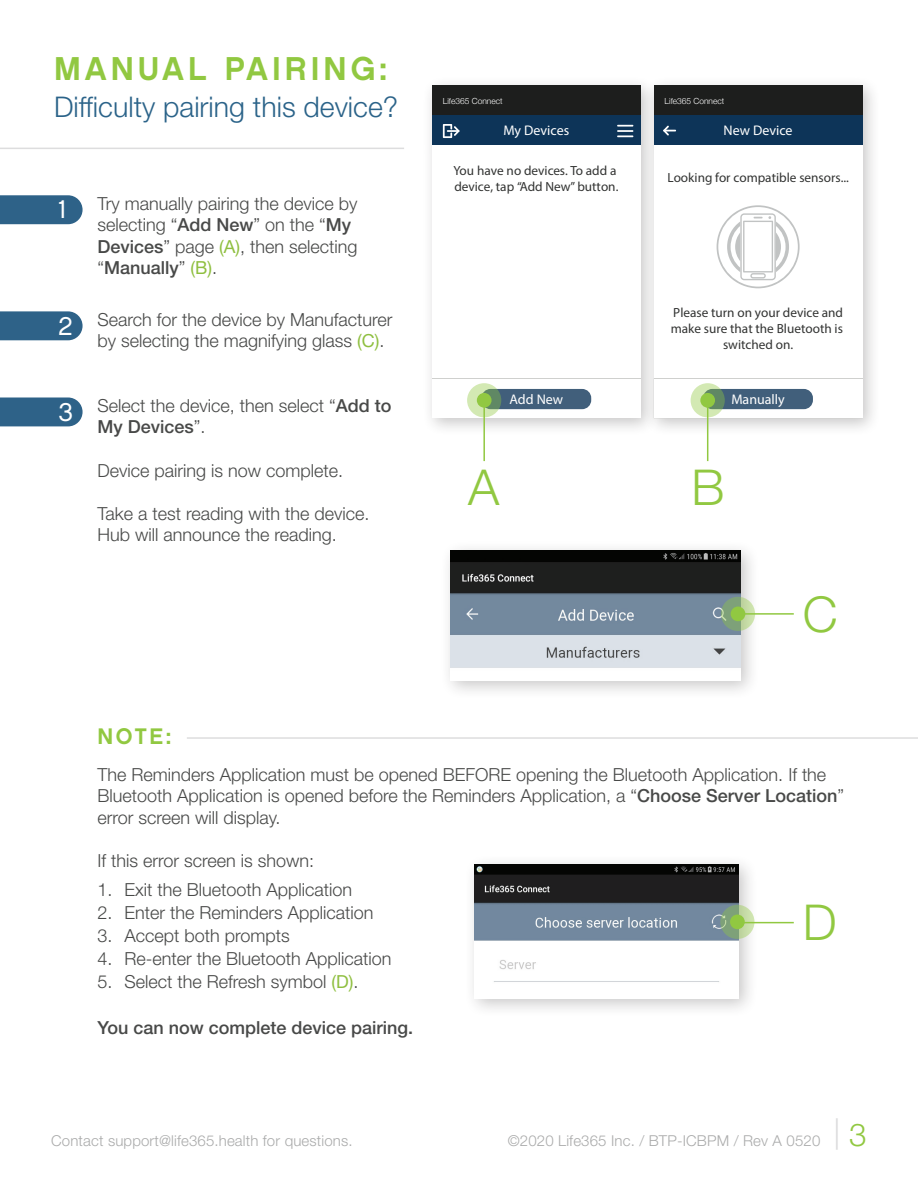
<style>
.page{position:relative;width:918px;height:1188px;background:#fff}
.page>*{position:absolute;margin:0;border:0;box-sizing:border-box;transform-origin:0 0}
.t1{font:300 49.5px "Helvetica Neue LT Std";color:#91c841}
.t2{font:33px "Chalet New York Nineteen Sixty";letter-spacing:.12em;color:#91c841}
.t3{font:300 28.5px "Helvetica Neue LT Std";color:#2b6389}
.t4{font:25.5px "Chalet London Nineteen Eighty";color:#fff}
.t5{font:22.5px "Chalet New York Nineteen Sixty";color:#91c841}
.t6{font:300 18px/21.6px "Helvetica Neue LT Std";color:#484948}
.t7{font:500 18px "Helvetica Neue LT Std";color:#484948}
.t8{font:300 15px "Helvetica Neue LT Std";letter-spacing:.01em;color:#aaabab}
.t9{font:13.95px "Myriad Pro";color:#fff}
.t10{font:13.2px/15.9px "Myriad Pro";color:#323332}
.t11{font:300 8.4px "Helvetica Neue";color:#fff}
.s1{font-weight:500}
.s2{font-weight:400;color:#8fbf40}
.s3{font-size:31.5px;color:#91c841}
</style>
<div class="page">
<div style="left:422px;top:75px;width:237px;height:362px;background:#231f20;opacity:.25"></div>
<div style="left:432px;top:85px;width:209px;height:333px;background:#fff"></div>
<div style="left:432px;top:115px;width:209px;height:30px;background:#0d3458"></div>
<div style="left:432px;top:85px;width:209px;height:30px;background:#1d1e1d"></div>
<div style="left:481px;top:389px;width:110px;height:20px;background:#415f7b;border-radius:9px"></div>
<svg style="left:617px;top:125px;width:16px;height:12px"></svg>
<svg style="left:443px;top:124px;width:17px;height:14px"></svg>
<hr style="left:432px;top:379px;width:209px;height:1px;background:#cfd0ce">
<div style="left:643px;top:75px;width:238px;height:362px;background:#231f20;opacity:.25"></div>
<div style="left:654px;top:86px;width:208px;height:332px;background:#fff"></div>
<div style="left:654px;top:115px;width:208px;height:30px;background:#0d3458"></div>
<div style="left:654px;top:86px;width:208px;height:29px;background:#1d1e1d"></div>
<div style="left:703px;top:389px;width:110px;height:20px;background:#415f7b;border-radius:9px"></div>
<svg style="left:663px;top:126px;width:13px;height:9px"></svg>
<svg style="left:717px;top:205px;width:83px;height:83px"></svg>
<hr style="left:654px;top:379px;width:208px;height:1px;background:#cfd0ce">
<svg style="left:0;top:195px;width:83px;height:29px;background:#386a8e"></svg>
<svg style="left:0;top:311px;width:83px;height:29px;background:#396a8e"></svg>
<div style="left:0;top:398px;width:83px;height:28px;background:#2e6288"></div>
<hr style="left:0;top:148px;width:404px;height:1px;background:#ddddde">
<hr style="left:187px;top:737px;width:731px;height:2px;background:#ddddde">
<div style="left:440px;top:540px;width:320px;height:160px;background:#231f20;opacity:.25"></div>
<img style="left:451px;top:551px;width:290px;height:129px">
<div style="left:463px;top:853px;width:295px;height:164px;background:#231f20;opacity:.25"></div>
<img style="left:474px;top:864px;width:265px;height:134px">
<svg style="left:467px;top:383px;width:34px;height:34px"></svg>
<div style="left:477px;top:393px;width:15px;height:15px;background:#91c841;border-radius:50%"></div>
<hr style="left:483px;top:400px;width:2px;height:61px;background:#91c841">
<svg style="left:691px;top:383px;width:34px;height:34px"></svg>
<div style="left:700px;top:393px;width:15px;height:15px;background:#91c841;border-radius:50%"></div>
<hr style="left:707px;top:400px;width:1px;height:61px;background:#91c841">
<svg style="left:721px;top:597px;width:34px;height:34px"></svg>
<div style="left:731px;top:607px;width:14px;height:14px;background:#91c841;border-radius:50%"></div>
<svg style="left:720px;top:905px;width:35px;height:34px"></svg>
<div style="left:730px;top:915px;width:15px;height:14px;background:#91c841;border-radius:50%"></div>
<hr style="left:738px;top:613px;width:56px;height:2px;background:#91c841">
<hr style="left:737px;top:922px;width:57px;height:1px;background:#91c841">
<p class="t2" style="left:54px;top:49px;width:335px">MANUAL PAIRING:</p>
<p class="t3" style="left:54px;top:90px;width:346px">Difficulty pairing this device?</p>
<p class="t4" style="left:58px;top:194px;width:10px">1</p>
<p class="t4" style="left:58px;top:310px;width:16px">2</p>
<p class="t4" style="left:58px;top:396px;width:16px">3</p>
<p class="t6" style="left:98px;top:192px;width:262px">Try manually pairing the device by selecting “<span class="s1">Add New</span>” on the “<span class="s1">My<br>Devices</span>” page <span class="s2">(A)</span>, then selecting “<span class="s1">Manually</span>” <span class="s2">(B)</span>.</p>
<p class="t6" style="left:98px;top:308px;width:297px">Search for the device by Manufacturer by selecting the magnifying glass <span class="s2">(C)</span>.</p>
<p class="t6" style="left:98px;top:394px;width:296px">Select the device, then select “<span class="s1">Add to<br>My Devices</span>”.</p>
<p class="t6" style="left:98px;top:459px;width:247px">Device pairing is now complete.</p>
<p class="t6" style="left:98px;top:502px;width:274px">Take a test reading with the device.<br>Hub will announce the reading.</p>
<p class="t5" style="left:98px;top:723px;width:75px">NOTE:</p>
<p class="t11" style="left:443px;top:95px;width:61px">Life365 Connect</p>
<p class="t11" style="left:665px;top:95px;width:61px">Life365 Connect</p>
<p class="t9" style="left:503px;top:122px;width:67px">My Devices</p>
<p class="t9" style="left:724px;top:122px;width:70px">New Device</p>
<p class="t10" style="left:453px;top:163px;width:166px">You have no devices. To add a device, tap “Add New” button.</p>
<p class="t10" style="left:668px;top:169px;width:183px">Looking for compatible sensors...</p>
<p class="t10" style="left:671px;top:304px;width:174px;text-align:center">Please turn on your device and make sure that the Bluetooth is switched on.</p>
<p class="t9" style="left:510px;top:390px;width:55px">Add New</p>
<p class="t9" style="left:731px;top:390px;width:55px">Manually</p>
<p class="t1" style="left:468px;top:458px;width:33px">A</p>
<p class="t1" style="left:692px;top:458px;width:35px">B</p>
<p class="t1" style="left:803px;top:584px;width:36px">C</p>
<p class="t6" style="left:98px;top:763px;width:748px">The Reminders Application must be opened BEFORE opening the Bluetooth Application. If the<br>Bluetooth Application is opened before the Reminders Application, a “<span class="s1">Choose Server Location</span>” error screen will display.</p>
<p class="t6" style="left:98px;top:849px;width:218px">If this error screen is shown:</p>
<p class="t6" style="left:98px;top:878px;width:256px">1. Exit the Bluetooth Application</p>
<p class="t6" style="left:98px;top:901px;width:278px">2. Enter the Reminders Application</p>
<p class="t6" style="left:98px;top:924px;width:194px">3. Accept both prompts</p>
<p class="t6" style="left:98px;top:947px;width:296px">4. Re-enter the Bluetooth Application</p>
<p class="t6" style="left:98px;top:971px;width:263px">5. Select the Refresh symbol <span class="s2">(D)</span>.</p>
<p class="t7" style="left:98px;top:1017px;width:317px">You can now complete device pairing.</p>
<p class="t8" style="left:51px;top:1131px;width:303px">Contact support@life365.health for questions.</p>
<p class="t1" style="left:803px;top:892px;width:35px">D</p>
<p class="t8" style="left:508px;top:1131px;width:360px">©2020 Life365 Inc. / BTP-ICBPM / Rev A 0520 <sup>|</sup> <span class="s3">3</span></p>
</div>
